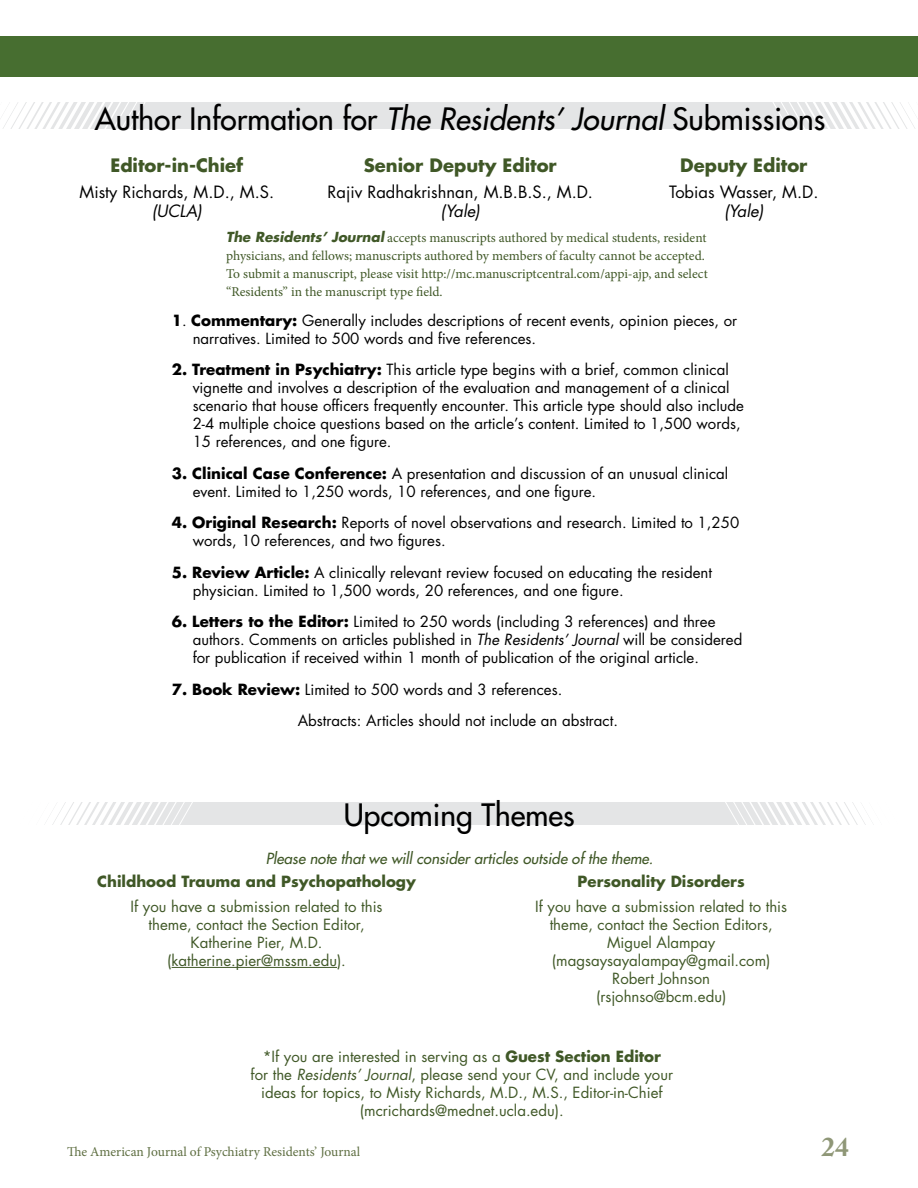
<style>
.page{position:relative;width:918px;height:1188px;background:#fff}
.page>*{position:absolute;margin:0;border:0;box-sizing:border-box;transform-origin:0 0}
.t1{font:500 30px "Futura Std";color:#000}
.t2{font:700 27px "Adobe Caslon Pro";color:#8f9777}
.t3{font:700 18px "Futura Std";color:#405827}
.t4{font:16.5px "Futura Std";color:#000}
.t5{font:italic 16.5px "Futura Std";color:#000}
.t6{font:15px/18px "Futura Std";color:#000}
.t7{font:15px/18px "Futura Std";color:#405827;text-align:center}
.t8{font:italic 500 15px "Futura Std";color:#405827}
.t9{font:700 15px "Futura Std";color:#405827}
.t10{font:13.5px/18px "Minion Pro";letter-spacing:-.005em;color:#405827}
.t11{font:13.5px "Minion Pro";color:#5e6e41}
.s1{font-style:italic}
.s2{font-family:"Futura Std";font-weight:700;font-style:italic}
.s3{font-weight:700}
</style>
<div class="page">
<div style="left:0;top:36px;width:918px;height:40px;background:#476e30"></div>
<div style="left:0;top:802px;width:918px;height:23px;background:#e4e5e6"></div>
<div style="left:0;top:103px;width:918px;height:26px;background:#e4e5e6"></div>
<svg style="left:0;top:802px;width:193px;height:23px"></svg>
<svg style="left:725px;top:802px;width:193px;height:23px"></svg>
<svg style="left:0;top:76px;width:156px;height:53px"></svg>
<svg style="left:762px;top:76px;width:156px;height:53px"></svg>
<hr style="left:172px;top:967px;width:165px;height:1px;background:#405827">
<h1 class="t1" style="left:95px;top:100px;width:732px">Author Information for <span class="s1">The Residents’ Journal</span> Submissions</h1>
<p class="t3" style="left:110px;top:153px;width:134px">Editor-in-Chief</p>
<p class="t4" style="left:80px;top:181px;width:196px">Misty Richards, M.D., M.S.</p>
<p class="t5" style="left:152px;top:201px;width:52px">(UCLA)</p>
<p class="t3" style="left:364px;top:153px;width:194px">Senior Deputy Editor</p>
<p class="t4" style="left:328px;top:181px;width:267px">Rajiv Radhakrishnan, M.B.B.S., M.D.</p>
<p class="t5" style="left:441px;top:201px;width:41px">(Yale)</p>
<p class="t3" style="left:680px;top:153px;width:129px">Deputy Editor</p>
<p class="t4" style="left:669px;top:181px;width:151px">Tobias Wasser, M.D.</p>
<p class="t5" style="left:724px;top:201px;width:41px">(Yale)</p>
<p class="t10" style="left:226px;top:228px;width:483px"><span class="s2">The Residents’ Journal</span> accepts manuscripts authored by medical students, resident physicians, and fellows; manuscripts authored by members of faculty cannot be accepted.<br>To submit a manuscript, please visit http://mc.manuscriptcentral.com/appi-ajp, and select “Residents” in the manuscript type field.</p>
<p class="t6" style="left:193px;top:311px;width:546px;text-indent:-21px"><span class="s3">1</span>. <span class="s3">Commentary:</span> Generally includes descriptions of recent events, opinion pieces, or narratives. Limited to 500 words and five references.</p>
<p class="t6" style="left:193px;top:361px;width:553px;text-indent:-21px"><span class="s3">2. Treatment in Psychiatry:</span> This article type begins with a brief, common clinical vignette and involves a description of the evaluation and management of a clinical scenario that house officers frequently encounter. This article type should also include 2-4 multiple choice questions based on the article’s content. Limited to 1,500 words, 15 references, and one figure.</p>
<p class="t6" style="left:193px;top:464px;width:537px;text-indent:-21px"><span class="s3">3. Clinical Case Conference:</span> A presentation and discussion of an unusual clinical event. Limited to 1,250 words, 10 references, and one figure.</p>
<p class="t6" style="left:193px;top:514px;width:548px;text-indent:-21px"><span class="s3">4. Original Research:</span> Reports of novel observations and research. Limited to 1,250 words, 10 references, and two figures.</p>
<p class="t6" style="left:193px;top:563px;width:521px;text-indent:-21px"><span class="s3">5. Review Article:</span> A clinically relevant review focused on educating the resident physician. Limited to 1,500 words, 20 references, and one figure.</p>
<p class="t6" style="left:193px;top:613px;width:551px;text-indent:-21px"><span class="s3">6. Letters to the Editor:</span> Limited to 250 words (including 3 references) and three authors. Comments on articles published in <span class="s1">The Residents’ Journal</span> will be considered for publication if received within 1 month of publication of the original article.</p>
<p class="t6" style="left:298px;top:674px;width:322px;line-height:31.5px;text-indent:-126px"><span class="s3">7. Book Review:</span> Limited to 500 words and 3 references.<br>Abstracts: Articles should not include an abstract.</p>
<h1 class="t1" style="left:344px;top:796px;width:233px">Upcoming Themes</h1>
<p class="t8" style="left:266px;top:849px;width:389px">Please note that we will consider articles outside of the theme.</p>
<p class="t9" style="left:97px;top:872px;width:320px">Childhood Trauma and Psychopathology</p>
<p class="t7" style="left:131px;top:898px;width:253px">If you have a submission related to this theme, contact the Section Editor,<br>Katherine Pier, M.D. (katherine.pier@mssm.edu).</p>
<p class="t9" style="left:578px;top:872px;width:169px">Personality Disorders</p>
<p class="t7" style="left:535px;top:898px;width:253px">If you have a submission related to this theme, contact the Section Editors,<br>Miguel Alampay (magsaysayalampay@gmail.com)<br>Robert Johnson<br>(rsjohnso@bcm.edu)</p>
<p class="t7" style="left:251px;top:1047px;width:424px">*If you are interested in serving as a <span class="s3">Guest Section Editor<br></span>for the <span class="s1">Residents’ Journal</span>, please send your CV, and include your ideas for topics, to Misty Richards, M.D., M.S., Editor-in-Chief (mcrichards@mednet.ucla.edu).</p>
<p class="t11" style="left:67px;top:1142px;width:295px">The American Journal of Psychiatry Residents’ Journal</p>
<h2 class="t2" style="left:822px;top:1131px;width:28px">24</h2>
</div>
